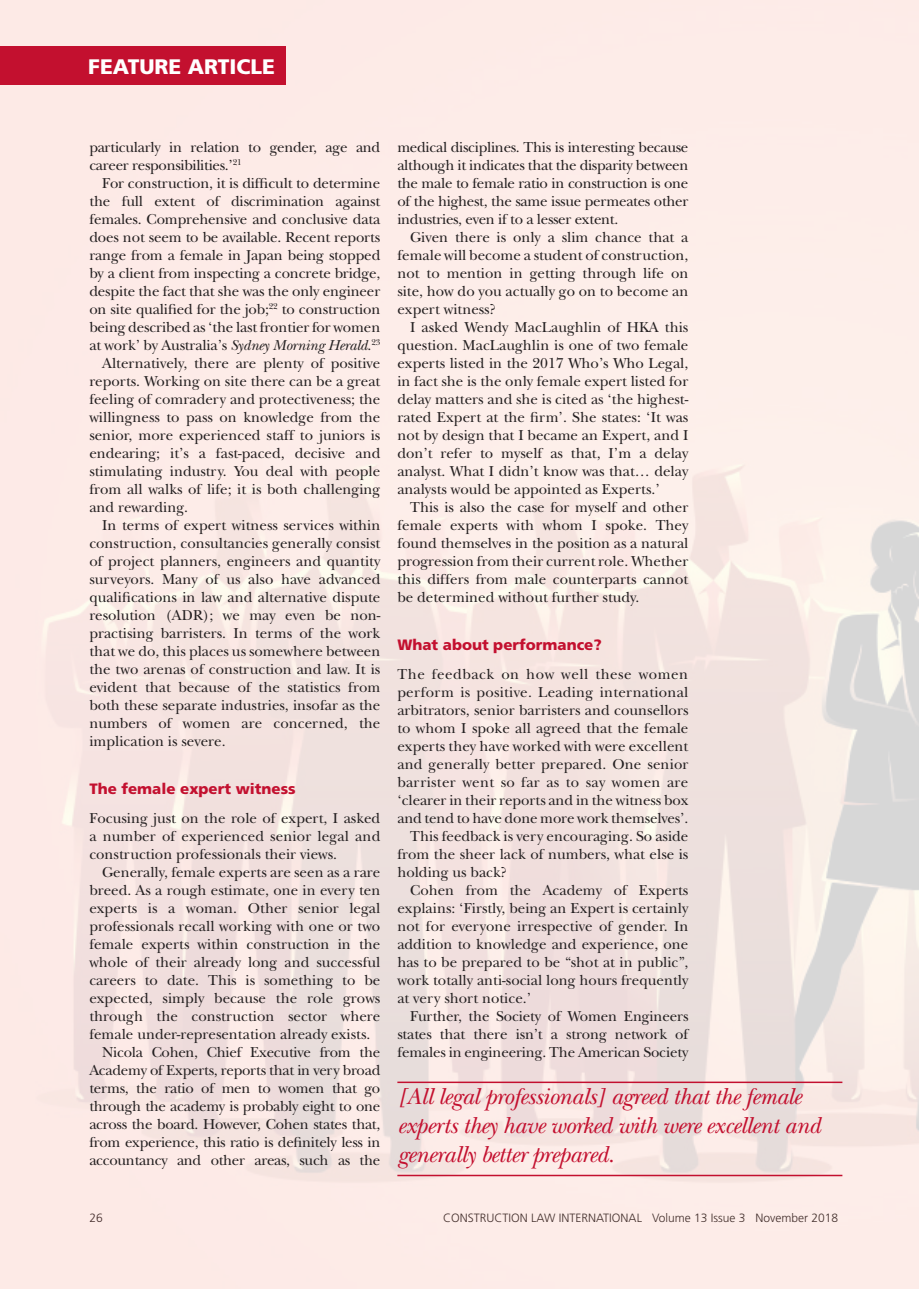
<style>
.page{position:relative;width:919px;height:1289px;background:#fff}
.page>*{position:absolute;margin:0;border:0;box-sizing:border-box;transform-origin:0 0}
.Quotation__large_ita{font:italic 24px/28.8px "New Baskerville";letter-spacing:-.02em;color:#c3102f}
.C-head{font:900 21px "Frutiger";color:#fff}
.body_copy{font:15px/18px "New Baskerville";color:#231f20;text-align:justify}
.body_copy_1st_paragr{font:15px/18px "New Baskerville";letter-spacing:-.005em;color:#231f20;text-align:justify}
.body_copy-2{font:15px/18px "New Baskerville";letter-spacing:-.02em;color:#231f20}
.C-head_-_red{font:900 15px "Frutiger";color:#c3102f}
.t1{font:300 12px "Frutiger";color:#231f20}
.s1{font-style:italic}
</style>
<div class="page">
<img style="left:0;top:0;width:918px;height:1288px">
<div style="left:0;top:47px;width:286px;height:38px;background:#c3102f"></div>
<hr style="left:397px;top:1081px;width:445px;height:2px;background:#c3102f">
<hr style="left:397px;top:1174px;width:445px;height:2px;background:#c3102f">
<p class="C-head" style="left:88px;top:54px;width:188px">FEATURE ARTICLE</p>
<p class="body_copy-2" style="left:89px;top:138px;width:292px">particularly in relation to gender, age and career responsibilities.’<sup>21</sup></p>
<p class="body_copy" style="left:89px;top:174px;width:292px;text-indent:13px">For construction, it is difficult to determine the full extent of discrimination against females. Comprehensive and conclusive data does not seem to be available. Recent reports range from a female in Japan being stopped by a client from inspecting a concrete bridge, despite the fact that she was the only engineer on site qualified for the job;<sup>22</sup> to construction being described as ‘the last frontier for women at work’ by Australia’s <span class="s1">Sydney Morning Herald</span>.<sup>23</sup></p>
<p class="body_copy" style="left:89px;top:354px;width:292px;text-indent:13px">Alternatively, there are plenty of positive reports. Working on site there can be a great feeling of comradery and protectiveness; the willingness to pass on knowledge from the senior, more experienced staff to juniors is endearing; it’s a fast-paced, decisive and stimulating industry. You deal with people from all walks of life; it is both challenging and rewarding.</p>
<p class="body_copy" style="left:89px;top:516px;width:292px;text-indent:13px">In terms of expert witness services within construction, consultancies generally consist of project planners, engineers and quantity surveyors. Many of us also have advanced qualifications in law and alternative dispute resolution (ADR); we may even be non&shy;practising barristers. In terms of the work that we do, this places us somewhere between the two arenas of construction and law. It is evident that because of the statistics from both these separate industries, insofar as the numbers of women are concerned, the implication is severe.</p>
<p class="C-head_-_red" style="left:89px;top:780px;width:208px">The female expert witness</p>
<p class="body_copy_1st_paragr" style="left:89px;top:809px;width:292px">Focusing just on the role of expert, I asked a number of experienced senior legal and construction professionals their views.</p>
<p class="body_copy" style="left:89px;top:863px;width:292px;text-indent:13px">Generally, female experts are seen as a rare breed. As a rough estimate, one in every ten experts is a woman. Other senior legal professionals recall working with one or two female experts within construction in the whole of their already long and successful careers to date. This is something to be expected, simply because the role grows through the construction sector where female under-representation already exists.</p>
<p class="body_copy" style="left:89px;top:1043px;width:292px;text-indent:13px">Nicola Cohen, Chief Executive from the Academy of Experts, reports that in very broad terms, the ratio of men to women that go through the academy is probably eight to one across the board. However, Cohen states that, from experience, this ratio is definitely less in accountancy and other areas, such as the</p>
<p class="body_copy" style="left:397px;top:138px;width:292px">medical disciplines. This is interesting because although it indicates that the disparity between the male to female ratio in construction is one of the highest, the same issue permeates other industries, even if to a lesser extent.</p>
<p class="body_copy" style="left:397px;top:228px;width:292px;text-indent:13px">Given there is only a slim chance that a female will become a student of construction, not to mention in getting through life on site, how do you actually go on to become an expert witness?</p>
<p class="body_copy" style="left:397px;top:318px;width:292px;text-indent:13px">I asked Wendy MacLaughlin of HKA this question. MacLaughlin is one of two female experts listed in the 2017 Who’s Who Legal, in fact she is the only female expert listed for delay matters and she is cited as ‘the highest&shy;rated Expert at the firm’. She states: ‘It was not by design that I became an Expert, and I don’t refer to myself as that, I’m a delay analyst. What I didn’t know was that… delay analysts would be appointed as Experts.’</p>
<p class="body_copy" style="left:397px;top:498px;width:292px;text-indent:13px">This is also the case for myself and other female experts with whom I spoke. They found themselves in the position as a natural progression from their current role. Whether this differs from male counterparts cannot be determined without further study.</p>
<p class="C-head_-_red" style="left:397px;top:636px;width:206px">What about performance?</p>
<p class="body_copy_1st_paragr" style="left:397px;top:665px;width:293px">The feedback on how well these women perform is positive. Leading international arbitrators, senior barristers and counsellors to whom I spoke all agreed that the female experts they have worked with were excellent and generally better prepared. One senior barrister went so far as to say women are ‘clearer in their reports and in the witness box and tend to have done more work themselves’.</p>
<p class="body_copy" style="left:397px;top:827px;width:292px;text-indent:13px">This feedback is very encouraging. So aside from the sheer lack of numbers, what else is holding us back?</p>
<p class="body_copy" style="left:397px;top:881px;width:292px;text-indent:13px">Cohen from the Academy of Experts explains: ‘Firstly, being an Expert is certainly not for everyone irrespective of gender. In addition to knowledge and experience, one has to be prepared to be “shot at in public”, work totally anti-social long hours frequently at very short notice.’</p>
<p class="body_copy" style="left:397px;top:1007px;width:292px;text-indent:13px">Further, the Society of Women Engineers states that there isn’t a strong network of females in engineering. The American Society</p>
<p class="Quotation__large_ita" style="left:397px;top:1082px;width:425px">[All legal professionals] agreed that the female experts they have worked with were excellent and generally better prepared.</p>
<p class="t1" style="left:89px;top:1210px;width:15px">26</p>
<p class="t1" style="left:443px;top:1210px;width:396px">CONSTRUCTION LAW INTERNATIONAL Volume 13 Issue 3 November 2018</p>
</div>
